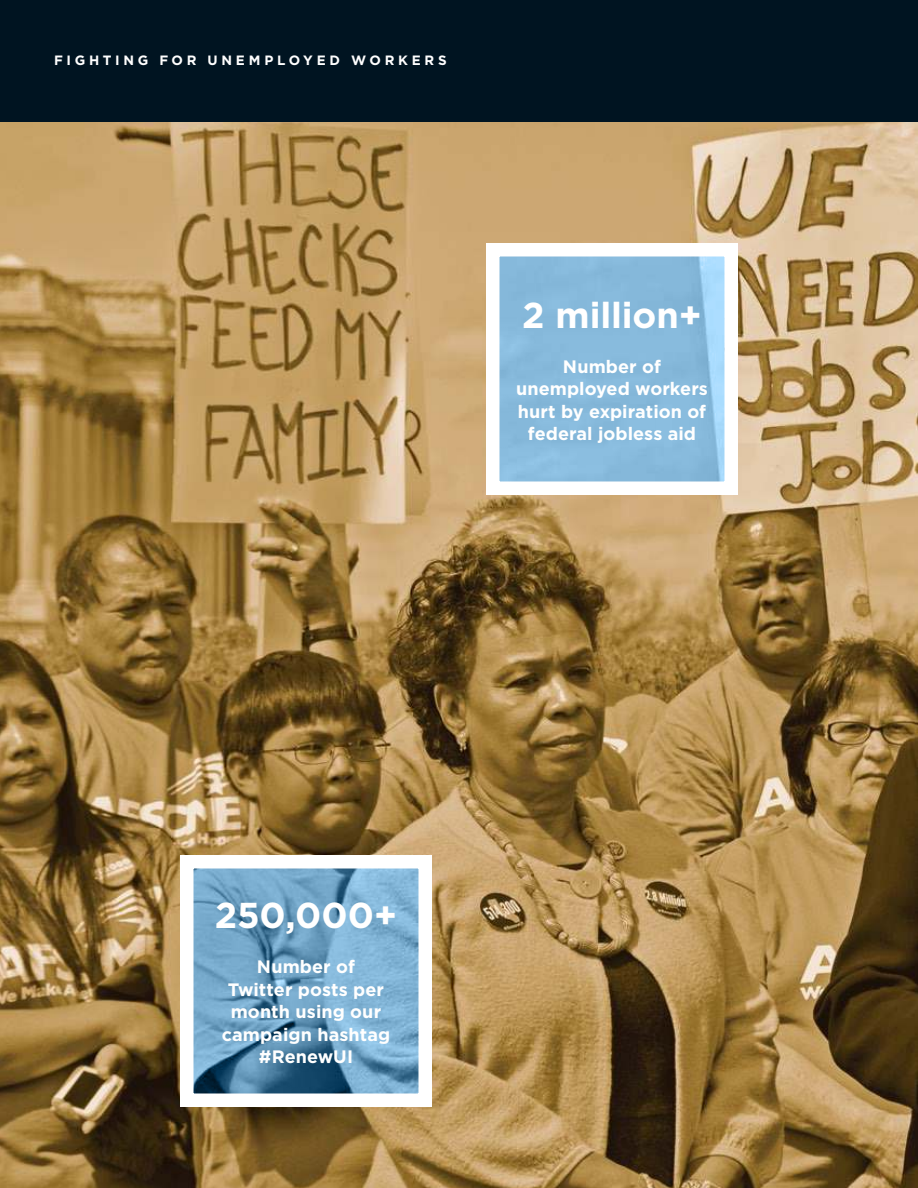
<style>
.page{position:relative;width:918px;height:1188px;background:#fff}
.page>*{position:absolute;margin:0;border:0;box-sizing:border-box;transform-origin:0 0}
.t1{font:700 36px "Gotham";color:#fff}
.t2{font:700 18px/22.5px "Gotham";letter-spacing:.005em;color:#fff;text-align:center}
.t3{font:700 13.5px "Gotham";letter-spacing:.275em;color:#fff}
</style>
<div class="page">
<img style="left:0;top:122px;width:918px;height:1066px">
<div style="left:0;top:0;width:918px;height:121px;background:#001421"></div>
<svg style="left:173px;top:848px;width:266px;height:266px"></svg>
<svg style="left:479px;top:236px;width:266px;height:266px"></svg>
<p class="t3" style="left:54px;top:53px;width:394px">FIGHTING FOR UNEMPLOYED WORKERS</p>
<h1 class="t1" style="left:522px;top:294px;width:181px">2 million+</h1>
<p class="t2" style="left:516px;top:355px;width:193px">Number of unemployed workers hurt by expiration of federal jobless aid</p>
<h1 class="t1" style="left:215px;top:895px;width:184px">250,000+</h1>
<p class="t2" style="left:222px;top:955px;width:170px">Number of<br>Twitter posts per month using our campaign hashtag #RenewUI</p>
</div>
